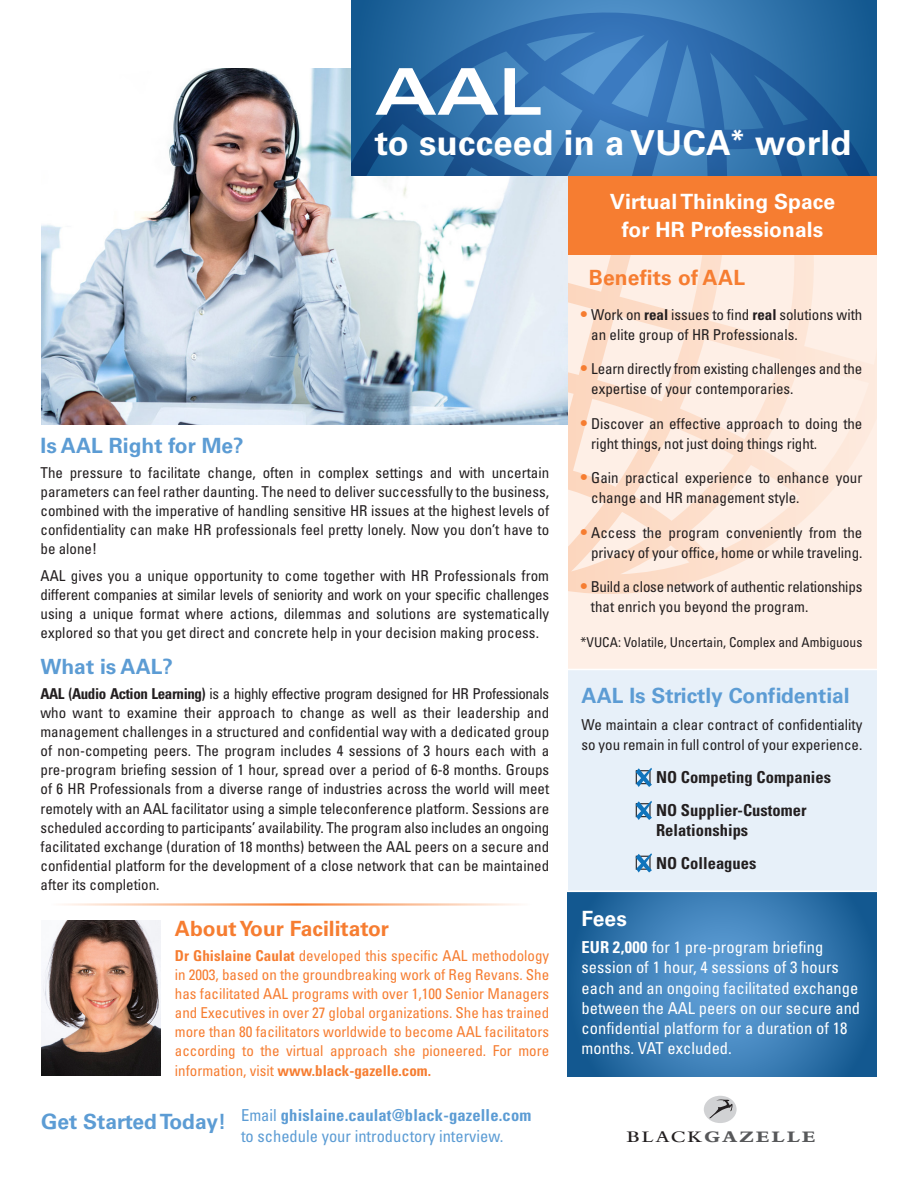
<style>
.page{position:relative;width:918px;height:1188px;background:#fff}
.page>*{position:absolute;margin:0;border:0;box-sizing:border-box;transform-origin:0 0}
.t1{font:700 expanded 64.5px "Univers LT Std";color:#fff}
.t2{font:700 34.5px "Univers LT Std";letter-spacing:.01em;color:#fff}
.t3{font:700 21px "Univers LT Std";color:#5c9cd4}
.t4{font:700 21px/28.5px "Univers LT Std";letter-spacing:.005em;color:#fff;text-align:center}
.t5{font:700 21px "Univers LT Std";color:#f67d31}
.t6{font:800 16.8px "Bembo";letter-spacing:.1em;color:#57585a;scale:1.2 1}
.t7{font:condensed 16.5px/20.2px "Univers LT Std";letter-spacing:.005em;color:#fff}
.t8{font:condensed 16.5px/21px "Univers LT Std";color:#5c9cd4}
.t9{font:700 condensed 16.5px/19.5px "Univers LT Std";letter-spacing:.005em;color:#231f20}
.t10{font:condensed 15px/19.2px "Univers LT Std";color:#231f20}
.t11{font:condensed 15px/19.4px "Univers LT Std";color:#f67d31;text-align:justify}
.t12{font:condensed 13.5px "Univers LT Std";color:#231f20}
.s1{font-weight:700}
.s2{font-weight:700;font-size:16.5px;color:#f67d31}
.s3{font-weight:600;color:#231f20}
</style>
<div class="page">
<div style="left:568px;top:669px;width:310px;height:223px;background:#e7f0f9"></div>
<svg style="left:568px;top:255px;width:309px;height:414px;background:#fdeade"></svg>
<img style="left:41px;top:68px;width:527px;height:356px">
<hr style="left:188px;top:212px;width:2px;height:31px;background:#fff">
<hr style="left:188px;top:182px;width:2px;height:30px;background:#fff">
<img style="left:41px;top:921px;width:120px;height:155px">
<svg style="left:568px;top:892px;width:309px;height:184px;background:#377ab2"></svg>
<div style="left:568px;top:176px;width:310px;height:79px;background:#f67d31"></div>
<svg style="left:636px;top:768px;width:16px;height:19px"></svg>
<svg style="left:636px;top:801px;width:16px;height:19px"></svg>
<svg style="left:636px;top:853px;width:16px;height:20px"></svg>
<hr style="left:557px;top:669px;width:361px;height:1px;background:#fff">
<svg style="left:352px;top:0;width:525px;height:176px;background:#2f6faa"></svg>
<div style="left:704px;top:1096px;width:33px;height:27px;background:#d1d2d4;border-radius:50%"></div>
<svg style="left:709px;top:1099px;width:23px;height:19px"></svg>
<hr style="left:557px;top:891px;width:361px;height:1px;background:#fff">
<hr style="left:48px;top:903px;width:493px;height:3px;background:#f67d31">
<p class="t1" style="left:375px;top:55px;width:169px">AAL</p>
<p class="t2" style="left:375px;top:123px;width:478px">to succeed in a VUCA<sup>*</sup> world</p>
<p class="t3" style="left:40px;top:434px;width:205px">Is AAL Right for Me?</p>
<p class="t10" style="left:40px;top:463px;width:510px;text-align:justify">The pressure to facilitate change, often in complex settings and with uncertain parameters can feel rather daunting. The need to deliver successfully to the business, combined with the imperative of handling sensitive HR issues at the highest levels of confidentiality can make HR professionals feel pretty lonely. Now you don’t have to be alone!</p>
<p class="t10" style="left:40px;top:566px;width:510px;text-align:justify">AAL gives you a unique opportunity to come together with HR Professionals from different companies at similar levels of seniority and work on your specific challenges using a unique format where actions, dilemmas and solutions are systematically explored so that you get direct and concrete help in your decision making process.</p>
<p class="t3" style="left:40px;top:655px;width:134px">What is AAL?</p>
<p class="t10" style="left:40px;top:684px;width:510px;text-align:justify"><span class="s1">AAL (Audio Action Learning)</span> is a highly effective program designed for HR Professionals who want to examine their approach to change as well as their leadership and management challenges in a structured and confidential way with a dedicated group of non-competing peers. The program includes 4 sessions of 3 hours each with a pre-program briefing session of 1 hour, spread over a period of 6-8 months. Groups of 6 HR Professionals from a diverse range of industries across the world will meet remotely with an AAL facilitator using a simple teleconference platform. Sessions are scheduled according to participants’ availability. The program also includes an ongoing facilitated exchange (duration of 18 months) between the AAL peers on a secure and confidential platform for the development of a close network that can be maintained after its completion.</p>
<p class="t5" style="left:175px;top:916px;width:216px">About Your Facilitator</p>
<p class="t11" style="left:175px;top:945px;width:376px"><span class="s1">Dr Ghislaine Caulat</span> developed this specific AAL methodology in 2003, based on the groundbreaking work of Reg Revans. She has facilitated AAL programs with over 1,100 Senior Managers and Executives in over 27 global organizations. She has trained more than 80 facilitators worldwide to become AAL facilitators according to the virtual approach she pioneered. For more information, visit <span class="s1">www.black-gazelle.com.</span></p>
<p class="t3" style="left:41px;top:1110px;width:187px">Get Started Today!</p>
<p class="t8" style="left:241px;top:1104px;width:292px">Email <span class="s1">ghislaine.caulat@black-gazelle.com </span>to schedule your introductory interview.</p>
<p class="t4" style="left:610px;top:187px;width:227px">Virtual Thinking Space for HR Professionals</p>
<p class="t5" style="left:589px;top:266px;width:158px">Benefits of AAL</p>
<p class="t10" style="left:591px;top:304px;width:273px;line-height:20.2px;text-indent:-11px"><span class="s2">•</span> Work on <span class="s1">real</span> issues to find <span class="s1">real</span> solutions with an elite group of HR Professionals.</p>
<p class="t10" style="left:591px;top:358px;width:273px;line-height:20.2px;text-indent:-11px"><span class="s2">•</span> Learn directly from existing challenges and the expertise of your contemporaries.</p>
<p class="t10" style="left:591px;top:413px;width:273px;line-height:20.2px;text-indent:-11px"><span class="s2">•</span> Discover an effective approach to doing the right things, not just doing things right.</p>
<p class="t10" style="left:591px;top:467px;width:273px;line-height:20.2px;text-indent:-11px"><span class="s2">•</span> Gain practical experience to enhance your change and HR management style.</p>
<p class="t10" style="left:580px;top:522px;width:283px;line-height:20.2px;text-align:right"><span class="s2">•</span> Access the program conveniently from the privacy of your office, home or while traveling.</p>
<p class="t10" style="left:591px;top:577px;width:273px;line-height:20.2px;text-indent:-10px"><span class="s2">•</span> Build a close network of authentic relationships that enrich you beyond the program.</p>
<p class="t12" style="left:580px;top:633px;width:283px">*VUCA: Volatile, Uncertain, Complex and Ambiguous</p>
<p class="t3" style="left:582px;top:683px;width:270px">AAL Is Strictly Confidential</p>
<p class="t10" style="left:582px;top:714px;width:282px;line-height:20.2px">We maintain a clear contract of confidentiality so you remain in full control of your experience.</p>
<p class="t9" style="left:656px;top:768px;width:177px">NO Competing Companies</p>
<p class="t9" style="left:656px;top:801px;width:152px">NO Supplier-Customer<br>Relationships</p>
<p class="t9" style="left:656px;top:853px;width:102px">NO Colleagues</p>
<p class="t4" style="left:582px;top:905px;width:47px">Fees</p>
<p class="t7" style="left:582px;top:937px;width:280px"><span class="s1">EUR 2,000</span> for 1 pre-program briefing session of 1 hour, 4 sessions of 3 hours each and an ongoing facilitated exchange between the AAL peers on our secure and confidential platform for a duration of 18 months. VAT excluded.</p>
<p class="t6" style="left:627px;top:1127px;width:158px"><span class="s3">BLACK</span>GAZELLE</p>
</div>
